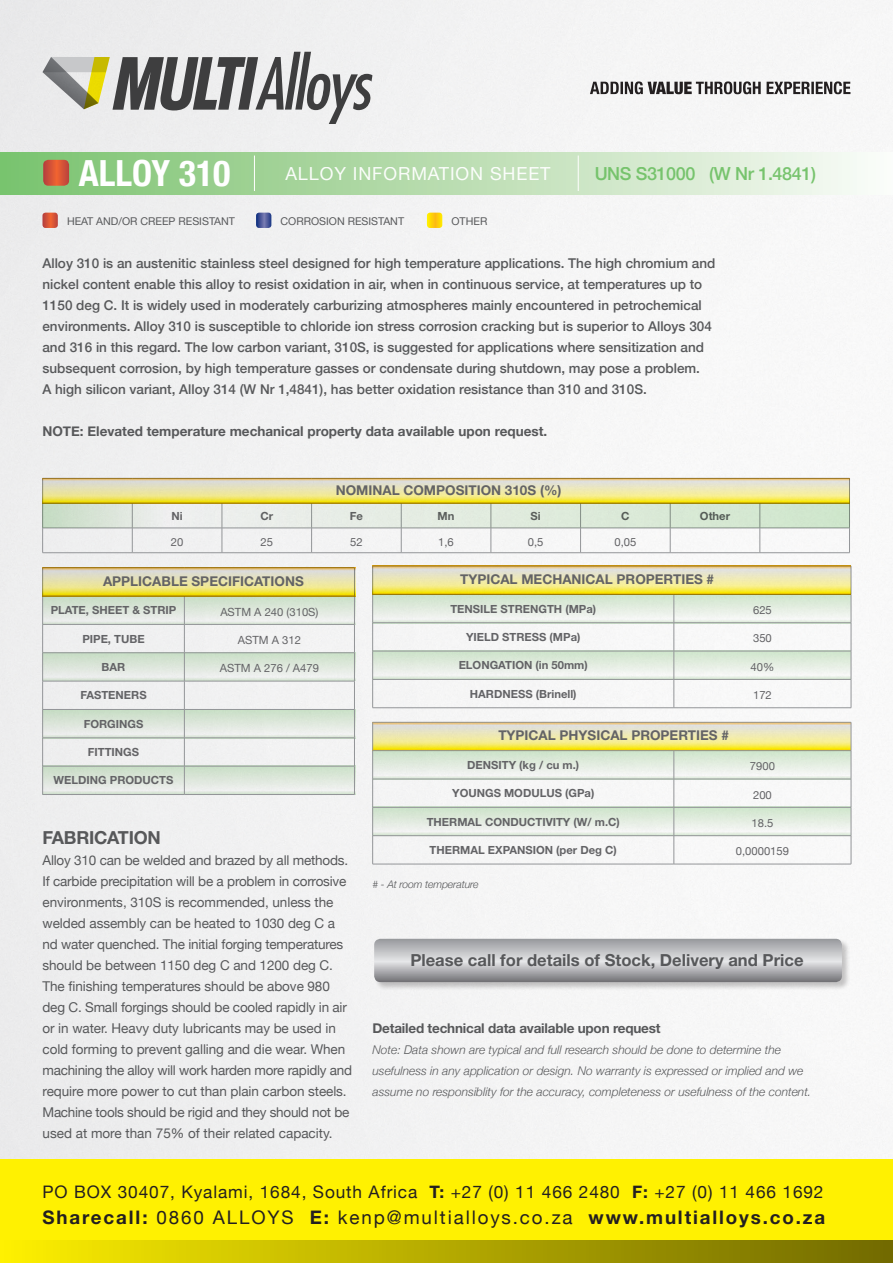
<style>
.page{position:relative;width:893px;height:1263px;background:#fff}
.page>*{position:absolute;margin:0;border:0;box-sizing:border-box;transform-origin:0 0}
.t1{font:700 condensed 36px "Helvetica Neue";color:#fff}
.t2{font:700 18.75px "Helvetica Neue LT Std";letter-spacing:.1em;color:#231f20}
.t3{font:18px "Helvetica Neue";letter-spacing:.05em;color:#fff}
.t4{font:500 18px "Helvetica Neue";letter-spacing:-.02em;color:#71c167}
.t5{font:700 18px "Helvetica Neue LT Std";letter-spacing:-.015em;color:#57585a}
.t6{font:17.25px "Helvetica Neue";letter-spacing:.05em;color:#231f20}
.t7{font:700 16.65px "Helvetica Neue LT Std";color:#57585a}
.t8{font:500 13.5px/21px "Helvetica Neue";color:#57585a}
.t9{font:13.5px/21px "Helvetica Neue";letter-spacing:-.005em;color:#57585a}
.t10{font:700 13.5px "Helvetica Neue LT Std";color:#636366}
.t11{font:700 13.5px "Helvetica Neue";color:#57585a}
.t12{font:700 13.5px "Helvetica Neue LT Std";letter-spacing:-.015em;color:#57585a}
.t13{font:italic 300 12px/21px "Helvetica Neue";color:#57585a}
.t14{font:700 11.25px "Helvetica Neue LT Std";color:#636366}
.t15{font:11.25px "Helvetica Neue";color:#636366}
.t16{font:10.65px "Helvetica Neue";color:#57585a}
.t17{font:italic 300 10.5px "Helvetica Neue";letter-spacing:-.015em;color:#57585a}
.s1{font-family:"Helvetica Neue LT Std";font-weight:700}
.s2{font-family:"Helvetica Neue";font-weight:400}
</style>
<div class="page">
<div style="left:0;top:0;width:893px;height:1160px;background:#f3f3f4"></div>
<div style="left:0;top:1160px;width:893px;height:103px;background:#fff101"></div>
<div style="left:0;top:1241px;width:893px;height:22px;background:linear-gradient(to right,#fced00,#6f6800)"></div>
<hr style="left:184px;top:794px;width:171px;height:1px;background:#939598">
<hr style="left:42px;top:794px;width:142px;height:1px;background:#939598">
<svg style="left:42px;top:567px;width:313px;height:227px"></svg>
<svg style="left:372px;top:566px;width:480px;height:142px"></svg>
<hr style="left:674px;top:864px;width:177px;height:1px;background:#939598">
<hr style="left:372px;top:864px;width:302px;height:1px;background:#939598">
<svg style="left:372px;top:722px;width:480px;height:142px"></svg>
<hr style="left:372px;top:750px;width:302px;height:1px;background:#939598">
<svg style="left:42px;top:478px;width:808px;height:75px"></svg>
<div style="left:374px;top:938px;width:477px;height:53px;background:#231f20;opacity:.25"></div>
<svg style="left:374px;top:939px;width:468px;height:43px;background:#b4b5b8"></svg>
<svg style="left:42px;top:213px;width:16px;height:15px"></svg>
<svg style="left:256px;top:213px;width:15px;height:15px"></svg>
<svg style="left:427px;top:213px;width:15px;height:15px"></svg>
<div style="left:0;top:152px;width:893px;height:43px;background:linear-gradient(to right,#79c16c,#fafaf7)"></div>
<hr style="left:578px;top:156px;width:1px;height:35px;background:#fff">
<hr style="left:254px;top:156px;width:1px;height:35px;background:#fff">
<svg style="left:43px;top:160px;width:26px;height:26px"></svg>
<svg style="left:590px;top:81px;width:260px;height:13px"></svg>
<svg style="left:42px;top:52px;width:330px;height:72px"></svg>
<p class="t1" style="left:79px;top:143px;width:153px">ALLOY 310</p>
<h3 class="t3" style="left:285px;top:161px;width:267px">ALLOY INFORMATION SHEET</h3>
<h3 class="t4" style="left:594px;top:159px;width:223px">UNS S31000 (W Nr 1.4841)</h3>
<p class="t16" style="left:67px;top:214px;width:169px">HEAT AND/OR CREEP RESISTANT</p>
<p class="t16" style="left:281px;top:214px;width:125px">CORROSION RESISTANT</p>
<p class="t16" style="left:451px;top:214px;width:37px">OTHER</p>
<p class="t8" style="left:42px;top:252px;width:674px">Alloy 310 is an austenitic stainless steel designed for high temperature applications. The high chromium and</p>
<p class="t8" style="left:42px;top:273px;width:671px">nickel content enable this alloy to resist oxidation in air, when in continuous service, at temperatures up to 1150 deg C. It is widely used in moderately carburizing atmospheres mainly encountered in petrochemical environments. Alloy 310 is susceptible to chloride ion stress corrosion cracking but is superior to Alloys 304 and 316 in this regard. The low carbon variant, 310S, is suggested for applications where sensitization and subsequent corrosion, by high temperature gasses or condensate during shutdown, may pose a problem.<br>A high silicon variant, Alloy 314 (W Nr 1,4841), has better oxidation resistance than 310 and 310S.</p>
<p class="t11" style="left:42px;top:421px;width:506px">NOTE: Elevated temperature mechanical property data available upon request.</p>
<p class="t10" style="left:336px;top:482px;width:227px">NOMINAL COMPOSITION 310S (%)</p>
<p class="t14" style="left:171px;top:509px;width:13px">Ni</p>
<p class="t14" style="left:260px;top:509px;width:14px">Cr</p>
<p class="t14" style="left:350px;top:509px;width:15px">Fe</p>
<p class="t14" style="left:438px;top:509px;width:18px">Mn</p>
<p class="t14" style="left:531px;top:509px;width:12px">Si</p>
<p class="t14" style="left:621px;top:509px;width:10px">C</p>
<p class="t14" style="left:700px;top:509px;width:32px">Other</p>
<p class="t15" style="left:171px;top:534px;width:14px">20</p>
<p class="t15" style="left:260px;top:534px;width:14px">25</p>
<p class="t15" style="left:350px;top:534px;width:14px">52</p>
<p class="t15" style="left:438px;top:534px;width:17px">1,6</p>
<p class="t15" style="left:528px;top:534px;width:17px">0,5</p>
<p class="t15" style="left:614px;top:534px;width:23px">0,05</p>
<p class="t10" style="left:103px;top:573px;width:202px">APPLICABLE SPECIFICATIONS</p>
<p class="t10" style="left:460px;top:571px;width:256px">TYPICAL MECHANICAL PROPERTIES #</p>
<p class="t14" style="left:51px;top:603px;width:127px">PLATE, SHEET &amp; STRIP</p>
<p class="t15" style="left:220px;top:603px;width:100px">ASTM A 240 (310S)</p>
<p class="t14" style="left:82px;top:632px;width:64px">PIPE, TUBE</p>
<p class="t15" style="left:238px;top:632px;width:65px">ASTM A 312</p>
<p class="t14" style="left:102px;top:660px;width:25px">BAR</p>
<p class="t15" style="left:220px;top:660px;width:101px">ASTM A 276 / A479</p>
<p class="t14" style="left:80px;top:688px;width:68px">FASTENERS</p>
<p class="t14" style="left:84px;top:717px;width:61px">FORGINGS</p>
<p class="t14" style="left:88px;top:745px;width:53px">FITTINGS</p>
<p class="t14" style="left:54px;top:773px;width:121px">WELDING PRODUCTS</p>
<p class="t5" style="left:43px;top:827px;width:120px">FABRICATION</p>
<p class="t9" style="left:43px;top:851px;width:311px">Alloy 310 can be welded and brazed by all methods.<br>If carbide precipitation will be a problem in corrosive environments, 310S is recommended, unless the welded assembly can be heated to 1030 deg C a nd water quenched. The initial forging temperatures should be between 1150 deg C and 1200 deg C.<br>The finishing temperatures should be above 980 deg C. Small forgings should be cooled rapidly in air or in water. Heavy duty lubricants may be used in cold forming to prevent galling and die wear. When machining the alloy will work harden more rapidly and</p>
<p class="t9" style="left:43px;top:1082px;width:308px">require more power to cut than plain carbon steels.<br>Machine tools should be rigid and they should not be used at more than 75% of their related capacity.</p>
<p class="t14" style="left:450px;top:602px;width:147px">TENSILE STRENGTH (MPa)</p>
<p class="t15" style="left:753px;top:602px;width:20px">625</p>
<p class="t14" style="left:466px;top:630px;width:116px">YIELD STRESS (MPa)</p>
<p class="t15" style="left:753px;top:630px;width:20px">350</p>
<p class="t14" style="left:459px;top:658px;width:131px">ELONGATION (in 50mm)</p>
<p class="t15" style="left:751px;top:658px;width:25px">40%</p>
<p class="t14" style="left:470px;top:687px;width:108px">HARDNESS (Brinell)</p>
<p class="t15" style="left:753px;top:687px;width:20px">172</p>
<p class="t10" style="left:498px;top:727px;width:232px">TYPICAL PHYSICAL PROPERTIES #</p>
<p class="t14" style="left:467px;top:758px;width:114px">DENSITY (kg / cu m.)</p>
<p class="t15" style="left:750px;top:758px;width:27px">7900</p>
<p class="t14" style="left:452px;top:786px;width:144px">YOUNGS MODULUS (GPa)</p>
<p class="t15" style="left:753px;top:786px;width:20px">200</p>
<p class="t14" style="left:427px;top:814px;width:195px">THERMAL CONDUCTIVITY (W/ m.C)</p>
<p class="t15" style="left:751px;top:815px;width:23px">18.5</p>
<p class="t14" style="left:430px;top:843px;width:189px">THERMAL EXPANSION (per Deg C)</p>
<p class="t15" style="left:736px;top:843px;width:55px">0,0000159</p>
<p class="t17" style="left:372px;top:876px;width:108px"># - At room temperature</p>
<p class="t7" style="left:410px;top:950px;width:395px">Please call for details of Stock, Delivery and Price</p>
<p class="t12" style="left:372px;top:1019px;width:290px">Detailed technical data available upon request</p>
<p class="t13" style="left:372px;top:1038px;width:440px">Note: Data shown are typical and full research should be done to determine the usefulness in any application or design. No warranty is expressed or implied and we assume no responsiblity for the accuracy, completeness or usefulness of the content.</p>
<p class="t6" style="left:42px;top:1179px;width:782px">PO BOX 30407, Kyalami, 1684, South Africa <span class="s1">T:</span> +27 (0) 11 466 2480 <span class="s1">F:</span> +27 (0) 11 466 1692</p>
<p class="t2" style="left:42px;top:1206px;width:784px">Sharecall: <span class="s2">0860 ALLOYS</span> E: <span class="s2">kenp@multialloys.co.za</span> www.multialloys.co.za</p>
</div>
